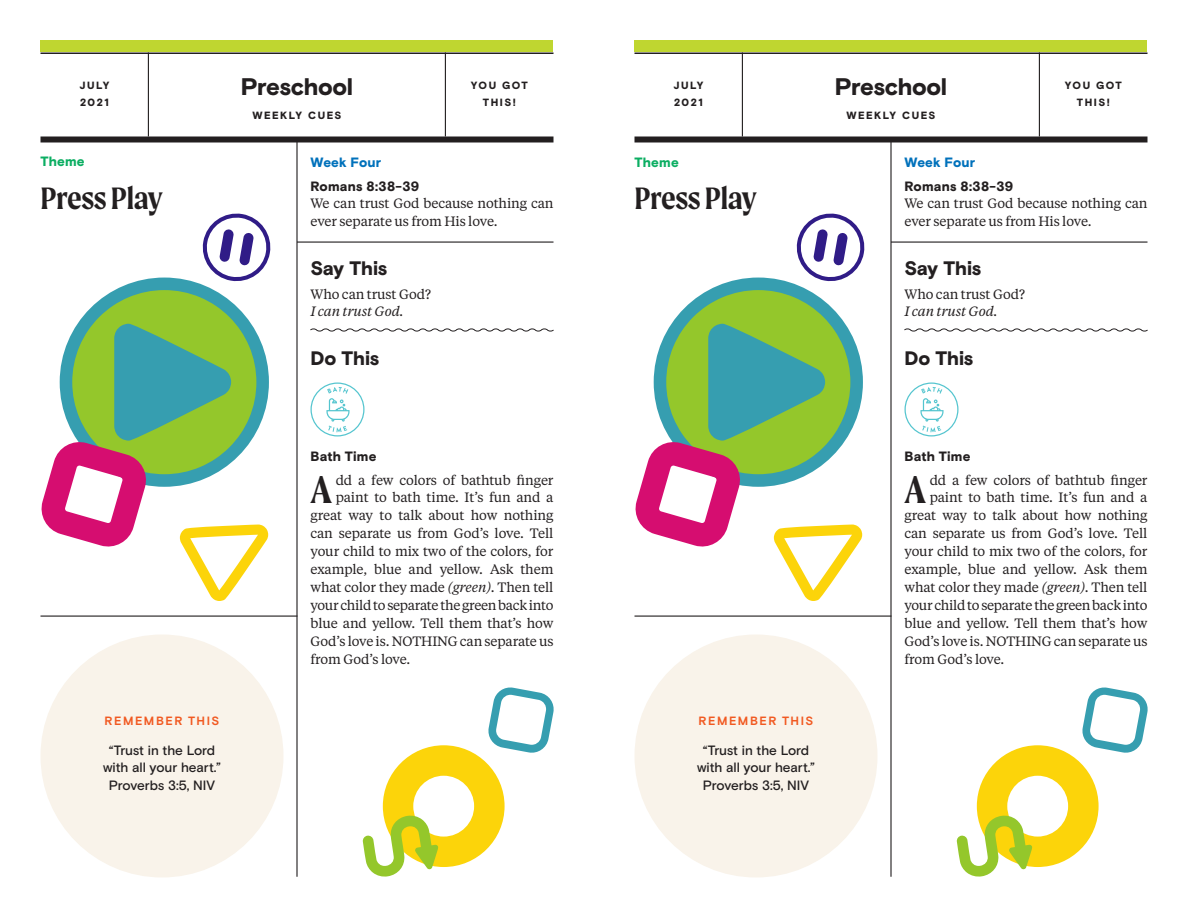
<style>
.page{position:relative;width:1188px;height:918px;background:#fff}
.page>*{position:absolute;margin:0;border:0;box-sizing:border-box;transform-origin:0 0}
.t1{font:600 41.25px "Moret";color:#231f20}
.t2{font:600 33px "Moret";letter-spacing:-.01em;color:#231f20}
.t3{font:900 24px "Basis Grotesque";letter-spacing:-.02em;color:#231f20}
.t4{font:900 19.5px "Basis Grotesque";letter-spacing:-.005em;color:#231f20}
.t5{font:13.5px/18px "Tiempos Text";letter-spacing:-.01em;color:#231f20}
.t6{font:500 13.5px/18px "Basis Grotesque";letter-spacing:-.005em;color:#231f20;text-align:center}
.t7{font:900 13.5px "Basis Grotesque";letter-spacing:.015em;color:#231f20}
.t8{font:italic 13.5px "Tiempos Text";letter-spacing:-.01em;color:#231f20}
.t9{font:900 13.5px "Basis Grotesque";letter-spacing:.01em;color:#0071bb}
.t10{font:900 13.5px "Basis Grotesque";letter-spacing:.015em;color:#0bae62}
.t11{font:700 12px "Basis Grotesque";letter-spacing:.13em;color:#f15921}
.t12{font:900 10.5px/18px "Basis Grotesque";letter-spacing:.135em;color:#231f20;text-align:center}
.s1{font-style:italic}
</style>
<div class="page">
<hr style="left:148px;top:52px;width:1px;height:84px;background:#231f20">
<hr style="left:742px;top:52px;width:1px;height:84px;background:#231f20">
<hr style="left:445px;top:52px;width:1px;height:84px;background:#231f20">
<hr style="left:1039px;top:52px;width:1px;height:84px;background:#231f20">
<hr style="left:40px;top:52px;width:514px;height:2px;background:#231f20">
<hr style="left:634px;top:52px;width:514px;height:2px;background:#231f20">
<div style="left:40px;top:136px;width:514px;height:6px;background:#231f20"></div>
<div style="left:634px;top:136px;width:514px;height:6px;background:#231f20"></div>
<div style="left:40px;top:40px;width:514px;height:12px;background:#bfd630"></div>
<div style="left:634px;top:40px;width:514px;height:12px;background:#bfd630"></div>
<hr style="left:297px;top:242px;width:257px;height:1px;background:#231f20">
<svg style="left:310px;top:328px;width:244px;height:4px"></svg>
<svg style="left:311px;top:382px;width:54px;height:54px"></svg>
<hr style="left:891px;top:242px;width:257px;height:1px;background:#231f20">
<svg style="left:904px;top:328px;width:244px;height:4px"></svg>
<svg style="left:905px;top:382px;width:54px;height:54px"></svg>
<hr style="left:296px;top:142px;width:2px;height:735px;background:#231f20">
<hr style="left:890px;top:142px;width:2px;height:735px;background:#231f20">
<hr style="left:40px;top:616px;width:257px;height:1px;background:#231f20">
<hr style="left:634px;top:616px;width:257px;height:1px;background:#231f20">
<div style="left:40px;top:634px;width:244px;height:244px;background:#f9f3ea;border-radius:50%"></div>
<div style="left:634px;top:634px;width:244px;height:244px;background:#f9f3ea;border-radius:50%"></div>
<svg style="left:60px;top:278px;width:209px;height:209px"></svg>
<svg style="left:654px;top:278px;width:209px;height:209px"></svg>
<svg style="left:200px;top:213px;width:71px;height:71px"></svg>
<svg style="left:794px;top:213px;width:71px;height:71px"></svg>
<svg style="left:41px;top:439px;width:108px;height:108px"></svg>
<svg style="left:635px;top:439px;width:108px;height:108px"></svg>
<svg style="left:180px;top:525px;width:88px;height:76px"></svg>
<svg style="left:774px;top:525px;width:88px;height:76px"></svg>
<svg style="left:362px;top:687px;width:192px;height:190px"></svg>
<svg style="left:956px;top:687px;width:192px;height:190px"></svg>
<h3 class="t3" style="left:241px;top:72px;width:114px">Preschool</h3>
<p class="t12" style="left:252px;top:106px;width:91px">WEEKLY CUES</p>
<h3 class="t3" style="left:835px;top:72px;width:114px">Preschool</h3>
<p class="t12" style="left:846px;top:106px;width:91px">WEEKLY CUES</p>
<p class="t12" style="left:471px;top:76px;width:58px">YOU GOT<br>THIS!</p>
<p class="t12" style="left:1065px;top:76px;width:58px">YOU GOT<br>THIS!</p>
<p class="t12" style="left:80px;top:76px;width:31px;text-align:left">JULY<br>2021</p>
<p class="t12" style="left:674px;top:76px;width:31px;text-align:left">JULY<br>2021</p>
<p class="t10" style="left:40px;top:154px;width:46px">Theme</p>
<h2 class="t2" style="left:40px;top:179px;width:124px">Press Play</h2>
<p class="t11" style="left:105px;top:713px;width:116px">REMEMBER THIS</p>
<p class="t6" style="left:103px;top:741px;width:119px">“Trust in the Lord with all your heart.”<br>Proverbs 3:5, NIV</p>
<p class="t9" style="left:310px;top:154px;width:72px">Week Four</p>
<p class="t7" style="left:310px;top:178px;width:110px">Romans 8:38-39</p>
<p class="t5" style="left:310px;top:194px;width:245px">We can trust God because nothing can ever separate us from His love.</p>
<h3 class="t4" style="left:310px;top:256px;width:78px">Say This</h3>
<p class="t5" style="left:310px;top:284px;width:122px">Who can trust God?</p>
<p class="t8" style="left:310px;top:303px;width:95px">I can trust God.</p>
<h3 class="t4" style="left:310px;top:346px;width:71px">Do This</h3>
<p class="t7" style="left:310px;top:448px;width:67px">Bath Time</p>
<h1 class="t1" style="left:310px;top:465px;width:24px">A</h1>
<p class="t5" style="left:336px;top:470px;width:219px">dd a few colors of bathtub finger</p>
<p class="t5" style="left:336px;top:488px;width:219px">paint to bath time. It’s fun and a</p>
<p class="t5" style="left:311px;top:506px;width:245px">great way to talk about how nothing</p>
<p class="t5" style="left:311px;top:524px;width:245px">can separate us from God’s love. Tell</p>
<p class="t5" style="left:311px;top:542px;width:244px">your child to mix two of the colors, for</p>
<p class="t5" style="left:311px;top:560px;width:244px">example, blue and yellow. Ask them</p>
<p class="t5" style="left:311px;top:578px;width:245px">what color they made <span class="s1">(green)</span>. Then tell</p>
<p class="t5" style="left:311px;top:596px;width:245px">your child to separate the green back into</p>
<p class="t5" style="left:311px;top:614px;width:244px">blue and yellow. Tell them that’s how</p>
<p class="t5" style="left:311px;top:632px;width:245px">God’s love is. NOTHING can separate us</p>
<p class="t5" style="left:311px;top:650px;width:101px">from God’s love.</p>
<p class="t10" style="left:634px;top:154px;width:46px">Theme</p>
<h2 class="t2" style="left:634px;top:179px;width:124px">Press Play</h2>
<p class="t11" style="left:699px;top:713px;width:116px">REMEMBER THIS</p>
<p class="t6" style="left:697px;top:741px;width:119px">“Trust in the Lord with all your heart.”<br>Proverbs 3:5, NIV</p>
<p class="t9" style="left:904px;top:154px;width:72px">Week Four</p>
<p class="t7" style="left:904px;top:178px;width:110px">Romans 8:38-39</p>
<p class="t5" style="left:904px;top:194px;width:245px">We can trust God because nothing can ever separate us from His love.</p>
<h3 class="t4" style="left:904px;top:256px;width:78px">Say This</h3>
<p class="t5" style="left:904px;top:284px;width:122px">Who can trust God?</p>
<p class="t8" style="left:904px;top:303px;width:95px">I can trust God.</p>
<h3 class="t4" style="left:904px;top:346px;width:71px">Do This</h3>
<p class="t7" style="left:904px;top:448px;width:67px">Bath Time</p>
<h1 class="t1" style="left:904px;top:465px;width:24px">A</h1>
<p class="t5" style="left:930px;top:470px;width:219px">dd a few colors of bathtub finger</p>
<p class="t5" style="left:930px;top:488px;width:219px">paint to bath time. It’s fun and a</p>
<p class="t5" style="left:905px;top:506px;width:245px">great way to talk about how nothing</p>
<p class="t5" style="left:905px;top:524px;width:245px">can separate us from God’s love. Tell</p>
<p class="t5" style="left:905px;top:542px;width:244px">your child to mix two of the colors, for</p>
<p class="t5" style="left:905px;top:560px;width:244px">example, blue and yellow. Ask them</p>
<p class="t5" style="left:905px;top:578px;width:245px">what color they made <span class="s1">(green)</span>. Then tell</p>
<p class="t5" style="left:905px;top:596px;width:245px">your child to separate the green back into</p>
<p class="t5" style="left:905px;top:614px;width:244px">blue and yellow. Tell them that’s how</p>
<p class="t5" style="left:905px;top:632px;width:245px">God’s love is. NOTHING can separate us</p>
<p class="t5" style="left:905px;top:650px;width:101px">from God’s love.</p>
</div>
